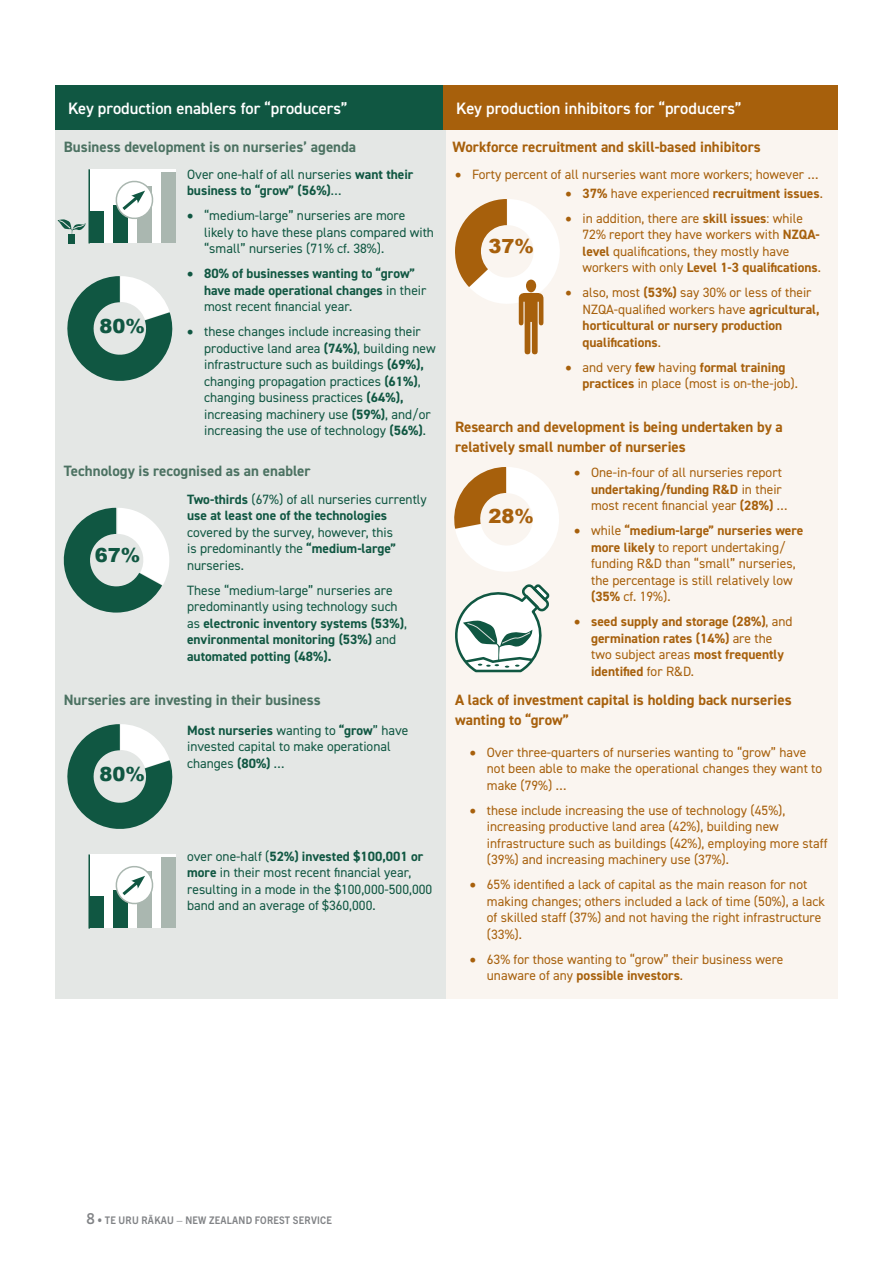
<style>
.page{position:relative;width:893px;height:1263px;background:#fff}
.page>*{position:absolute;margin:0;border:0;box-sizing:border-box;transform-origin:0 0}
.Sub_1{font:900 19.5px "Arial";color:#105742}
.Sub_1-2{font:900 19.5px "Arial";color:#a7600c}
.t1{font:600 16.5px "DIN2014";color:#fff}
.Caption_header{font:700 15px/19.5px "DIN2014";color:#a7600c}
.Caption_header-2{font:700 15px "DIN2014";color:#4c7262}
.t2{font:13.5px/16.5px "DIN2014";color:#a7600c}
.caption_text{font:13.5px/16.5px "DIN2014";color:#105742}
.caption_text-2{font:700 13.5px/16.5px "DIN2014";color:#105742}
.t3{font:700 13.5px/16.5px "DIN2014";color:#a7600c}
.t4{font:700 10.5px "Trade Gothic Next LT Pro";letter-spacing:.025em;color:#818386;scale:.9 1}
.s1{font-weight:400}
.s2{font-weight:700}
.s3{font-size:15px}
</style>
<div class="page">
<div style="left:55px;top:130px;width:391px;height:868px;background:#e4e7e5"></div>
<div style="left:446px;top:130px;width:392px;height:868px;background:#faf5f0"></div>
<div style="left:55px;top:85px;width:390px;height:44px;background:#105742"></div>
<div style="left:443px;top:85px;width:395px;height:44px;background:#a7600c"></div>
<svg style="left:63px;top:508px;width:106px;height:105px"></svg>
<svg style="left:454px;top:467px;width:105px;height:105px"></svg>
<svg style="left:455px;top:584px;width:95px;height:89px"></svg>
<svg style="left:67px;top:276px;width:106px;height:105px"></svg>
<svg style="left:67px;top:724px;width:106px;height:105px"></svg>
<div style="left:89px;top:169px;width:87px;height:74px;background:#fff"></div>
<div style="left:89px;top:211px;width:15px;height:32px;background:#105742"></div>
<div style="left:113px;top:205px;width:15px;height:38px;background:#105742"></div>
<div style="left:137px;top:186px;width:15px;height:57px;background:#aab7b0"></div>
<div style="left:161px;top:172px;width:15px;height:71px;background:#aab7b0"></div>
<svg style="left:115px;top:180px;width:39px;height:39px"></svg>
<hr style="left:88px;top:169px;width:2px;height:74px;background:#105742">
<svg style="left:57px;top:219px;width:29px;height:17px"></svg>
<div style="left:69px;top:234px;width:6px;height:9px;background:#105742"></div>
<div style="left:89px;top:854px;width:87px;height:74px;background:#fff"></div>
<div style="left:89px;top:896px;width:15px;height:32px;background:#105742"></div>
<div style="left:113px;top:890px;width:15px;height:38px;background:#105742"></div>
<div style="left:137px;top:871px;width:15px;height:57px;background:#aab7b0"></div>
<div style="left:161px;top:857px;width:15px;height:71px;background:#aab7b0"></div>
<svg style="left:115px;top:866px;width:39px;height:39px"></svg>
<hr style="left:88px;top:854px;width:2px;height:74px;background:#105742">
<svg style="left:455px;top:199px;width:105px;height:155px"></svg>
<p class="t1" style="left:68px;top:97px;width:281px">Key production enablers for “producers”</p>
<p class="t1" style="left:456px;top:97px;width:287px">Key production inhibitors for “producers”</p>
<p class="Caption_header" style="left:452px;top:137px;width:310px">Workforce recruitment and skill-based inhibitors</p>
<p class="Caption_header-2" style="left:64px;top:137px;width:294px">Business development is on nurseries’ agenda</p>
<p class="caption_text-2" style="left:187px;top:166px;width:228px"><span class="s1">Over one-half of all nurseries</span> want their business to “grow” (56%)<span class="s1">…</span></p>
<p class="caption_text" style="left:204px;top:207px;width:231px;text-indent:-17px">• “medium-large” nurseries are more likely to have these plans compared with “small” nurseries (71% cf. 38%).</p>
<p class="caption_text-2" style="left:204px;top:265px;width:224px;text-indent:-17px">• 80% of businesses wanting to “grow” have made operational changes <span class="s1">in their most recent financial year.</span></p>
<p class="caption_text" style="left:204px;top:323px;width:233px;text-indent:-17px">• these changes include increasing their productive land area <span class="s2">(74%)</span>, building new infrastructure such as buildings <span class="s2">(69%), </span>changing propagation practices <span class="s2">(61%)</span>, changing business practices <span class="s2">(64%), </span>increasing machinery use <span class="s2">(59%)</span>, and/or increasing the use of technology <span class="s2">(56%)</span>.</p>
<p class="t2" style="left:455px;top:166px;width:365px">• Forty percent of all nurseries want more workers; however …</p>
<p class="t3" style="left:566px;top:184px;width:259px">• 37% <span class="s1">have experienced</span> recruitment issues<span class="s1">.</span></p>
<p class="t2" style="left:583px;top:209px;width:240px;text-indent:-17px">• in addition, there are <span class="s2">skill issues</span>: while 72% report they have workers with <span class="s2">NZQA&shy;level</span> qualifications, they mostly have workers with only <span class="s2">Level 1-3 qualifications</span>.</p>
<p class="t3" style="left:583px;top:284px;width:238px;text-indent:-17px">• <span class="s1">also, most</span> (53%) <span class="s1">say 30% or less of their NZQA-qualified workers have</span> agricultural, horticultural or nursery production qualifications<span class="s1">.</span></p>
<p class="t2" style="left:583px;top:358px;width:217px;text-indent:-17px">• and very <span class="s2">few</span> having <span class="s2">formal training practices</span> in place (most is on-the-job).</p>
<p class="Sub_1-2" style="left:488px;top:232px;width:47px">37%</p>
<p class="Sub_1" style="left:99px;top:312px;width:47px">80%</p>
<p class="Caption_header" style="left:455px;top:417px;width:329px">Research and development is being undertaken by a relatively small number of nurseries</p>
<p class="Caption_header-2" style="left:64px;top:460px;width:248px">Technology is recognised as an enabler</p>
<p class="Sub_1" style="left:95px;top:541px;width:47px">67%</p>
<p class="caption_text" style="left:187px;top:491px;width:241px"><span class="s2">Two-thirds</span> (67%) of all nurseries currently <span class="s2">use at least one of the technologies </span>covered by the survey, however, this<br>is predominantly the <span class="s2">“medium-large” </span>nurseries.</p>
<p class="caption_text-2" style="left:187px;top:582px;width:221px"><span class="s1">These “medium-large” nurseries are predominantly using technology such as</span> electronic inventory systems (53%)<span class="s1">, </span>environmental monitoring (53%) <span class="s1">and </span>automated potting (48%).</p>
<p class="Caption_header-2" style="left:64px;top:690px;width:259px">Nurseries are investing in their business</p>
<p class="Sub_1" style="left:99px;top:760px;width:47px">80%</p>
<p class="caption_text" style="left:187px;top:721px;width:223px"><span class="s2">Most nurseries</span> wanting to <span class="s2">“grow</span>” have invested capital to make operational changes <span class="s2">(80%)</span> …</p>
<p class="caption_text" style="left:187px;top:847px;width:247px">over one-half (<span class="s2">52%) invested $100,001 or more</span> in their most recent financial year, resulting in a mode in the $100,000-500,000 band and an average of $360,000.</p>
<p class="Sub_1-2" style="left:488px;top:502px;width:47px">28%</p>
<p class="t2" style="left:591px;top:464px;width:198px;text-indent:-17px">• One-in-four of all nurseries report <span class="s2">undertaking/funding R&amp;D</span> in their most recent financial year <span class="s2">(28%)</span> …</p>
<p class="t2" style="left:591px;top:522px;width:214px;text-indent:-17px">• while <span class="s2">“medium-large” nurseries were more likely</span> to report undertaking/ funding R&amp;D than “small” nurseries, the percentage is still relatively low <span class="s2">(35%</span> cf. 19%).</p>
<p class="t3" style="left:591px;top:613px;width:203px;text-indent:-17px">• seed supply and storage (28%)<span class="s1">, and </span>germination rates (14%) <span class="s1">are the two subject areas</span> most frequently identified <span class="s1">for R&amp;D.</span></p>
<p class="Caption_header" style="left:455px;top:690px;width:338px">A lack of investment capital is holding back nurseries wanting to “grow”</p>
<p class="t2" style="left:487px;top:743px;width:337px;text-indent:-17px">• Over three-quarters of nurseries wanting to “grow” have not been able to make the operational changes they want to make (79%) …</p>
<p class="t2" style="left:487px;top:801px;width:342px;text-indent:-17px">• these include increasing the use of technology (45%), increasing productive land area (42%), building new infrastructure such as buildings (42%), employing more staff (39%) and increasing machinery use (37%).</p>
<p class="t2" style="left:487px;top:876px;width:340px;text-indent:-17px">• 65% identified a lack of capital as the main reason for not making changes; others included a lack of time (50%), a lack of skilled staff (37%) and not having the right infrastructure (33%).</p>
<p class="t2" style="left:487px;top:950px;width:298px;text-indent:-17px">• 63% for those wanting to “grow” their business were unaware of any <span class="s2">possible investors</span>.</p>
<p class="t4" style="left:87px;top:1212px;width:274px"><span class="s3">8</span> • TE URU RĀKAU – NEW ZEALAND FOREST SERVICE</p>
</div>
